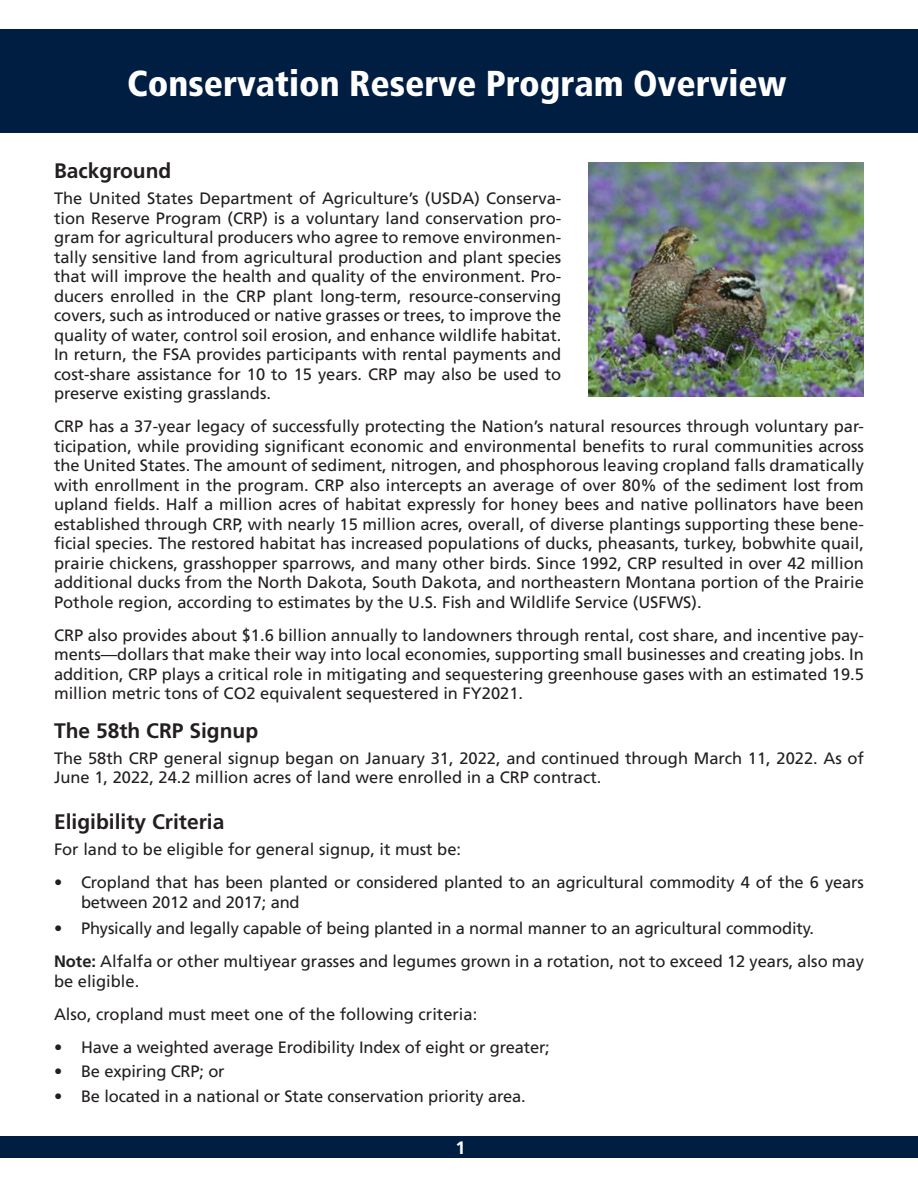
<style>
.page{position:relative;width:918px;height:1188px;background:#fff}
.page>*{position:absolute;margin:0;border:0;box-sizing:border-box;transform-origin:0 0}
.Pagehead{font:36px "Frutiger LT 77 Blk Cn";color:#fff}
.Subhead{font:700 21px "Frutiger LT Std";color:#231f20}
.t1{font:18px "Frutiger LT 65 Bd";color:#fff}
.Text{font:16.5px/19.5px "Frutiger LT 55 Rm";color:#231f20;text-align:justify}
.s1{font-family:"Frutiger LT 65 Bd"}
</style>
<div class="page">
<div style="left:0;top:29px;width:918px;height:104px;background:#001e42"></div>
<img style="left:588px;top:162px;width:276px;height:234px">
<div style="left:0;top:1136px;width:918px;height:22px;background:#001e42"></div>
<p class="Pagehead" style="left:127px;top:62px;width:661px">Conservation Reserve Program Overview</p>
<p class="Subhead" style="left:54px;top:158px;width:119px">Background</p>
<p class="Text" style="left:54px;top:189px;width:509px">The United States Department of Agriculture’s (USDA) Conserva&shy;tion Reserve Program (CRP) is a voluntary land conservation pro&shy;gram for agricultural producers who agree to remove environmen&shy;tally sensitive land from agricultural production and plant species that will improve the health and quality of the environment. Pro&shy;ducers enrolled in the CRP plant long-term, resource-conserving covers, such as introduced or native grasses or trees, to improve the quality of water, control soil erosion, and enhance wildlife habitat.<br>In return, the FSA provides participants with rental payments and cost-share assistance for 10 to 15 years. CRP may also be used to preserve existing grasslands.</p>
<p class="Text" style="left:54px;top:417px;width:812px">CRP has a 37-year legacy of successfully protecting the Nation’s natural resources through voluntary par&shy;ticipation, while providing significant economic and environmental benefits to rural communities across the United States. The amount of sediment, nitrogen, and phosphorous leaving cropland falls dramatically with enrollment in the program. CRP also intercepts an average of over 80% of the sediment lost from upland fields. Half a million acres of habitat expressly for honey bees and native pollinators have been established through CRP, with nearly 15 million acres, overall, of diverse plantings supporting these bene&shy;ficial species. The restored habitat has increased populations of ducks, pheasants, turkey, bobwhite quail, prairie chickens, grasshopper sparrows, and many other birds. Since 1992, CRP resulted in over 42 million additional ducks from the North Dakota, South Dakota, and northeastern Montana portion of the Prairie Pothole region, according to estimates by the U.S. Fish and Wildlife Service (USFWS).</p>
<p class="Text" style="left:54px;top:625px;width:812px">CRP also provides about $1.6 billion annually to landowners through rental, cost share, and incentive pay&shy;ments—dollars that make their way into local economies, supporting small businesses and creating jobs. In addition, CRP plays a critical role in mitigating and sequestering greenhouse gases with an estimated 19.5 million metric tons of CO2 equivalent sequestered in FY2021.</p>
<p class="Subhead" style="left:54px;top:718px;width:206px">The 58th CRP Signup</p>
<p class="Text" style="left:54px;top:749px;width:812px">The 58th CRP general signup began on January 31, 2022, and continued through March 11, 2022. As of<br>June 1, 2022, 24.2 million acres of land were enrolled in a CRP contract.</p>
<p class="Subhead" style="left:54px;top:809px;width:172px">Eligibility Criteria</p>
<p class="Text" style="left:54px;top:840px;width:409px">For land to be eligible for general signup, it must be:</p>
<p class="Text" style="left:81px;top:873px;width:784px;text-indent:-27px">• Cropland that has been planted or considered planted to an agricultural commodity 4 of the 6 years between 2012 and 2017; and</p>
<p class="Text" style="left:54px;top:919px;width:762px">• Physically and legally capable of being planted in a normal manner to an agricultural commodity.</p>
<p class="Text" style="left:54px;top:952px;width:811px"><span class="s1">Note:</span> Alfalfa or other multiyear grasses and legumes grown in a rotation, not to exceed 12 years, also may be eligible.</p>
<p class="Text" style="left:54px;top:1004px;width:425px">Also, cropland must meet one of the following criteria:</p>
<p class="Text" style="left:54px;top:1037px;width:497px">• Have a weighted average Erodibility Index of eight or greater;</p>
<p class="Text" style="left:54px;top:1062px;width:172px">• Be expiring CRP; or</p>
<p class="Text" style="left:54px;top:1087px;width:473px">• Be located in a national or State conservation priority area.</p>
<p class="t1" style="left:456px;top:1137px;width:12px">1</p>
</div>
